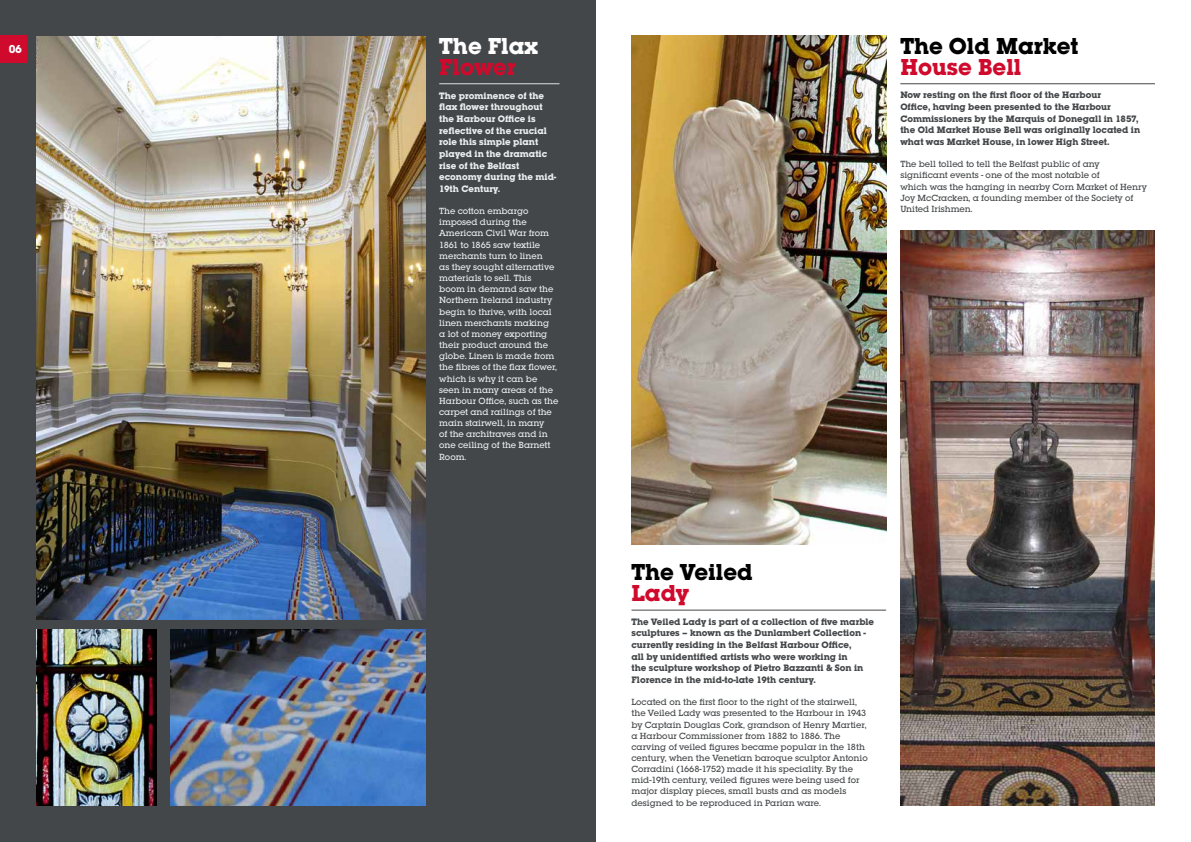
<style>
.page{position:relative;width:1191px;height:842px;background:#fff}
.page>*{position:absolute;margin:0;border:0;box-sizing:border-box;transform-origin:0 0}
.t1{font:700 24px "Lubalin Graph Itc T";color:#000}
.t2{font:700 24px "Lubalin Graph Itc T";color:#cf0a2c}
.t3{font:700 24px "Lubalin Graph Itc T";color:#fff}
.t4{font:700 12px "Lubalin Graph Itc T";color:#fff}
.t5{font:700 9.7px/11.6px "Lubalin Graph Itc T";color:#444749}
.t6{font:700 9.7px/11.6px "Lubalin Graph Itc T";color:#ebeeef}
.t7{font:500 9.3px/11.2px "Lubalin Graph Itc T";color:#444749}
.t8{font:500 9.3px/11.2px "Lubalin Graph Itc T";color:#ebeeef}
</style>
<div class="page">
<div style="left:0;top:0;width:595px;height:842px;background:#444749"></div>
<div style="left:0;top:35px;width:27px;height:28px;background:#cf0a2c"></div>
<hr style="left:900px;top:84px;width:255px;height:1px;background:#444749">
<hr style="left:631px;top:610px;width:255px;height:1px;background:#444749">
<img style="left:631px;top:35px;width:255px;height:509px">
<img style="left:900px;top:231px;width:255px;height:575px">
<hr style="left:439px;top:84px;width:120px;height:1px;background:#dee2e5">
<img style="left:36px;top:36px;width:389px;height:584px">
<img style="left:36px;top:630px;width:120px;height:176px">
<img style="left:170px;top:630px;width:255px;height:176px">
<p class="t4" style="left:9px;top:42px;width:14px">06</p>
<h1 class="t1" style="left:900px;top:31px;width:179px">The Old Market</h1>
<h1 class="t2" style="left:900px;top:52px;width:123px">House Bell</h1>
<p class="t5" style="left:900px;top:89px;width:241px">Now resting on the first floor of the Harbour<br>Office, having been presented to the Harbour Commissioners by the Marquis of Donegall in 1857, the Old Market House Bell was originally located in what was Market House, in lower High Street.</p>
<p class="t7" style="left:900px;top:158px;width:248px">The bell tolled to tell the Belfast public of any significant events - one of the most notable of<br>which was the hanging in nearby Corn Market of Henry Joy McCracken, a founding member of the Society of United Irishmen.</p>
<h1 class="t3" style="left:439px;top:31px;width:100px">The Flax</h1>
<h1 class="t2" style="left:439px;top:52px;width:78px">Flower</h1>
<p class="t6" style="left:439px;top:89px;width:119px">The prominence of the flax flower throughout the Harbour Office is reflective of the crucial role this simple plant played in the dramatic rise of the Belfast economy during the mid-<br>19th Century.</p>
<p class="t8" style="left:439px;top:205px;width:121px">The cotton embargo imposed during the<br>American Civil War from<br>1861 to 1865 saw textile merchants turn to linen<br>as they sought alternative materials to sell. This boom in demand saw the<br>Northern Ireland industry begin to thrive, with local linen merchants making<br>a lot of money exporting their product around the globe. Linen is made from the fibres of the flax flower, which is why it can be seen in many areas of the<br>Harbour Office, such as the carpet and railings of the main stairwell, in many<br>of the architraves and in one ceiling of the Barnett<br>Room.</p>
<h1 class="t1" style="left:631px;top:558px;width:123px">The Veiled</h1>
<h1 class="t2" style="left:631px;top:579px;width:59px">Lady</h1>
<p class="t5" style="left:631px;top:615px;width:244px">The Veiled Lady is part of a collection of five marble sculptures – known as the Dunlambert Collection - currently residing in the Belfast Harbour Office,<br>all by unidentified artists who were working in<br>the sculpture workshop of Pietro Bazzanti &amp; Son in Florence in the mid-to-late 19th century.</p>
<p class="t7" style="left:631px;top:696px;width:238px">Located on the first floor to the right of the stairwell, the Veiled Lady was presented to the Harbour in 1943 by Captain Douglas Cork, grandson of Henry Martier, a Harbour Commissioner from 1882 to 1886. The carving of veiled figures became popular in the 18th century, when the Venetian baroque sculptor Antonio Corradini (1668-1752) made it his speciality. By the mid-19th century, veiled figures were being used for major display pieces, small busts and as models designed to be reproduced in Parian ware.</p>
</div>
